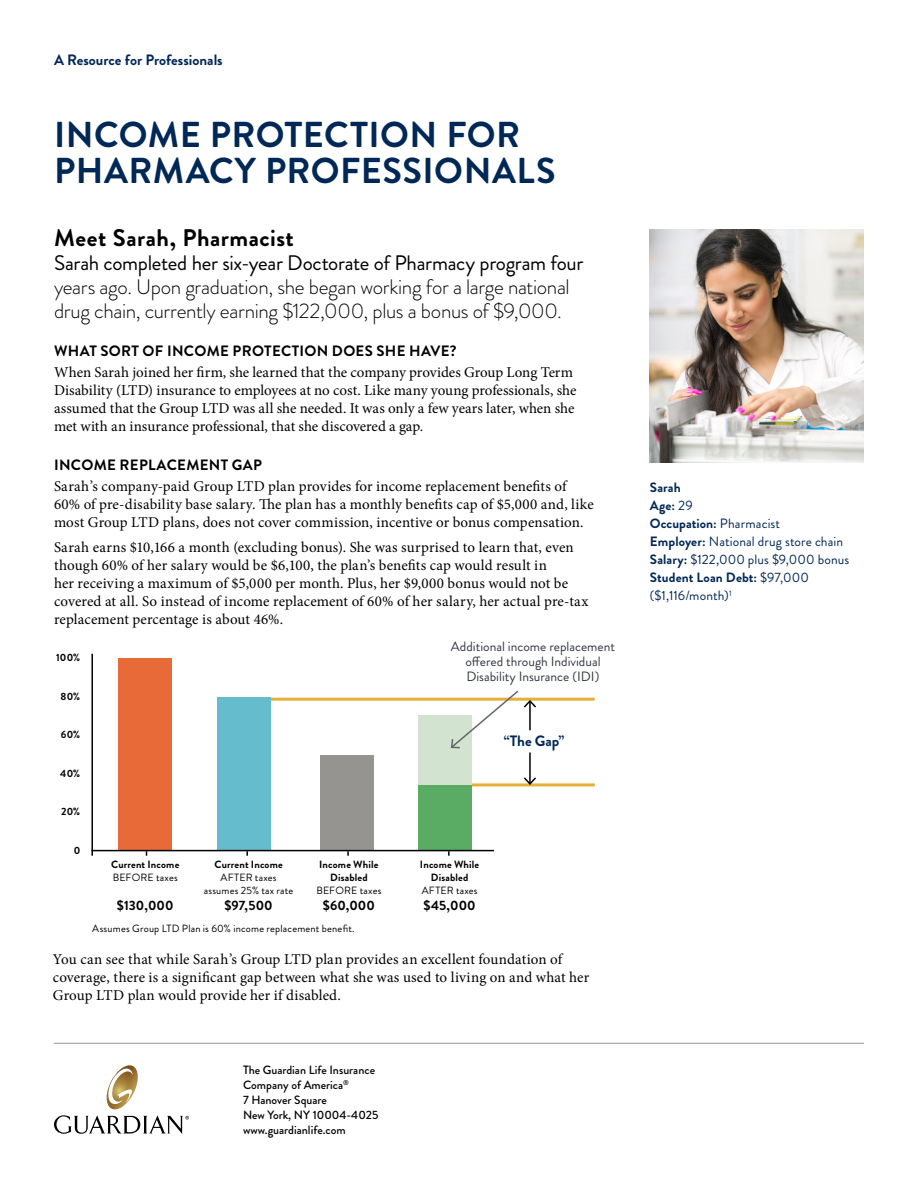
<style>
.page{position:relative;width:918px;height:1188px;background:#fff}
.page>*{position:absolute;margin:0;border:0;box-sizing:border-box;transform-origin:0 0}
.Headline_24_24pt{font:700 36px "Brandon Grotesque";letter-spacing:.015em;color:#002856}
.Subhead-A2{font:700 24px "Brandon Grotesque";letter-spacing:.02em;color:#000}
.Introductory{font:300 21px/24px "Brandon Grotesque";letter-spacing:-.015em;color:#000}
.Body{font:15px/18px "Minion Pro";letter-spacing:.005em;color:#000}
.Body_Headline_10_12p{font:700 15px "Brandon Grotesque";letter-spacing:.02em;color:#000}
.Identifier_10_12pt{font:700 15px "Brandon Grotesque";color:#002856}
.Sidebar_Header{font:13.5px "Brandon Grotesque";letter-spacing:.01em;color:#002856}
.t1{font:13.5px/15px "Brandon Grotesque";color:#343741;text-align:center}
.Sidebar_Header-2{font:700 13.5px "Brandon Grotesque";letter-spacing:.005em;color:#002856}
.t2{font:700 13.5px "Brandon Grotesque";letter-spacing:.005em;color:#000}
.Address_8_10pt{font:500 12px "Brandon Grotesque";color:#000}
.t3{font:700 10.5px/12.8px "Brandon Grotesque";letter-spacing:.015em;color:#000;text-align:center}
.t4{font:10.5px/12.8px "Brandon Grotesque";letter-spacing:.02em;color:#000;text-align:center}
.s1{font-weight:400}
.s2{font-weight:700}
</style>
<div class="page">
<hr style="left:54px;top:1043px;width:810px;height:1px;background:#959491">
<img style="left:107px;top:1065px;width:31px;height:44px">
<svg style="left:107px;top:1068px;width:26px;height:36px"></svg>
<svg style="left:54px;top:1115px;width:135px;height:19px"></svg>
<hr style="left:218px;top:698px;width:377px;height:3px;background:#e4b038">
<hr style="left:420px;top:783px;width:175px;height:3px;background:#e4b038">
<div style="left:418px;top:716px;width:54px;height:81px;background:#d2e3cf"></div>
<div style="left:118px;top:659px;width:54px;height:191px;background:#e76a38"></div>
<div style="left:217px;top:698px;width:54px;height:152px;background:#64bccd"></div>
<div style="left:320px;top:755px;width:54px;height:95px;background:#959491"></div>
<div style="left:418px;top:785px;width:54px;height:65px;background:#5aab63"></div>
<hr style="left:91px;top:654px;width:2px;height:202px;background:#000">
<hr style="left:91px;top:850px;width:403px;height:1px;background:#000">
<svg style="left:450px;top:690px;width:88px;height:59px"></svg>
<hr style="left:529px;top:752px;width:2px;height:32px;background:#000">
<svg style="left:522px;top:776px;width:16px;height:9px"></svg>
<img style="left:650px;top:229px;width:214px;height:233px">
<p class="Identifier_10_12pt" style="left:54px;top:49px;width:170px">A Resource for Professionals</p>
<p class="Headline_24_24pt" style="left:54px;top:109px;width:467px">INCOME PROTECTION FOR</p>
<p class="Headline_24_24pt" style="left:54px;top:145px;width:503px">PHARMACY PROFESSIONALS</p>
<p class="Subhead-A2" style="left:54px;top:221px;width:241px">Meet Sarah, Pharmacist</p>
<p class="Introductory" style="left:54px;top:251px;width:531px"><span class="s1">Sarah completed her six-year Doctorate of Pharmacy program four </span>years ago. Upon graduation, she began working for a large national drug chain, currently earning $122,000, plus a bonus of $9,000.</p>
<p class="Body_Headline_10_12p" style="left:54px;top:341px;width:404px">WHAT SORT OF INCOME PROTECTION DOES SHE HAVE?</p>
<p class="Body" style="left:54px;top:364px;width:524px">When Sarah joined her firm, she learned that the company provides Group Long Term Disability (LTD) insurance to employees at no cost. Like many young professionals, she assumed that the Group LTD was all she needed. It was only a few years later, when she met with an insurance professional, that she discovered a gap.</p>
<p class="Body_Headline_10_12p" style="left:54px;top:454px;width:209px">INCOME REPLACEMENT GAP</p>
<p class="Body" style="left:54px;top:477px;width:541px">Sarah’s company-paid Group LTD plan provides for income replacement benefits of<br>60% of pre-disability base salary. The plan has a monthly benefits cap of $5,000 and, like most Group LTD plans, does not cover commission, incentive or bonus compensation.</p>
<p class="Body" style="left:54px;top:538px;width:536px">Sarah earns $10,166 a month (excluding bonus). She was surprised to learn that, even though 60% of her salary would be $6,100, the plan’s benefits cap would result in<br>her receiving a maximum of $5,000 per month. Plus, her $9,000 bonus would not be covered at all. So instead of income replacement of 60% of her salary, her actual pre-tax replacement percentage is about 46%.</p>
<p class="t3" style="left:56px;top:651px;width:26px">100%</p>
<p class="t3" style="left:61px;top:690px;width:21px">80%</p>
<p class="t3" style="left:61px;top:728px;width:21px">60%</p>
<p class="t3" style="left:60px;top:767px;width:21px">40%</p>
<p class="t3" style="left:61px;top:805px;width:21px">20%</p>
<p class="t3" style="left:74px;top:844px;width:8px">0</p>
<p class="t3" style="left:316px;top:859px;width:67px">Income While<br>Disabled<br><span class="s1">BEFORE taxes</span></p>
<p class="t2" style="left:323px;top:896px;width:54px">$60,000</p>
<p class="t4" style="left:92px;top:922px;width:264px">Assumes Group LTD Plan is 60% income replacement benefit.</p>
<p class="t3" style="left:111px;top:859px;width:70px;text-align:left">Current Income<br><span class="s1">BEFORE taxes</span></p>
<p class="t2" style="left:117px;top:896px;width:58px">$130,000</p>
<p class="t4" style="left:204px;top:859px;width:91px"><span class="s2">Current Income<br></span>AFTER taxes assumes 25% tax rate</p>
<p class="t2" style="left:224px;top:896px;width:50px">$97,500</p>
<p class="t1" style="left:451px;top:640px;width:166px">Additional income replacement offered through Individual<br>Disability Insurance (IDI)</p>
<p class="Identifier_10_12pt" style="left:504px;top:730px;width:62px">“The Gap”</p>
<p class="t3" style="left:420px;top:859px;width:61px">Income While<br>Disabled<br><span class="s1">AFTER taxes</span></p>
<p class="t2" style="left:424px;top:896px;width:54px">$45,000</p>
<p class="Body" style="left:53px;top:950px;width:538px">You can see that while Sarah’s Group LTD plan provides an excellent foundation of coverage, there is a significant gap between what she was used to living on and what her<br>Group LTD plan would provide her if disabled.</p>
<p class="Address_8_10pt" style="left:243px;top:1062px;width:134px">The Guardian Life Insurance</p>
<p class="Address_8_10pt" style="left:243px;top:1077px;width:107px">Company of America<sup>®</sup></p>
<p class="Address_8_10pt" style="left:243px;top:1092px;width:85px">7 Hanover Square</p>
<p class="Address_8_10pt" style="left:243px;top:1107px;width:137px">New York, NY 10004-4025</p>
<p class="Address_8_10pt" style="left:243px;top:1122px;width:104px">www.guardianlife.com</p>
<p class="Sidebar_Header-2" style="left:650px;top:478px;width:32px">Sarah</p>
<p class="Sidebar_Header-2" style="left:650px;top:496px;width:44px">Age: <span class="s1">29</span></p>
<p class="Sidebar_Header-2" style="left:650px;top:514px;width:132px">Occupation: <span class="s1">Pharmacist</span></p>
<p class="Sidebar_Header" style="left:650px;top:533px;width:195px"><span class="s2">Employer:</span> National drug store chain</p>
<p class="Sidebar_Header" style="left:650px;top:551px;width:201px"><span class="s2">Salary:</span> $122,000 plus $9,000 bonus</p>
<p class="Sidebar_Header-2" style="left:650px;top:568px;width:161px">Student Loan Debt: <span class="s1">$97,000</span></p>
<p class="Sidebar_Header" style="left:650px;top:587px;width:83px">($1,116/month)<sup>1</sup></p>
</div>
